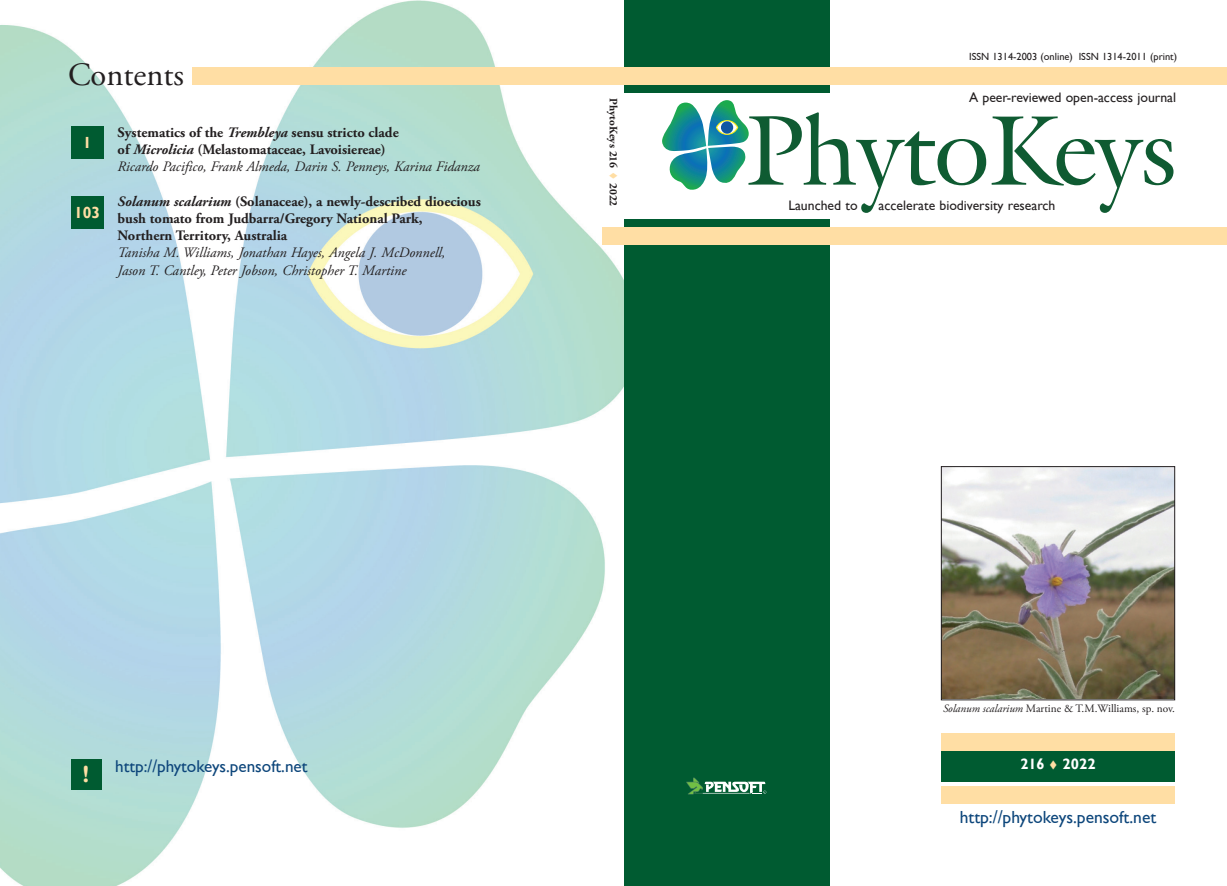
<style>
.page{position:relative;width:1227px;height:886px;background:#fff}
.page>*{position:absolute;margin:0;border:0;box-sizing:border-box;transform-origin:0 0}
.t1{font:32.5px "Adobe Garamond Pro";color:#231f20}
.t2{font:17.5px "Gill Sans";color:#0d467b}
.t3{font:17.12px "Gill Sans";color:#0d467b}
.t4{font:700 16.12px "Gill Sans";color:#ffdea4}
.t5{font:700 15px "Gill Sans";color:#fff}
.t6{font:700 14.38px/17.2px "Adobe Garamond Pro";color:#231f20}
.t7{font:italic 14.38px/17.2px "Adobe Garamond Pro";color:#231f20}
.t8{font:13.75px "Gill Sans";color:#231f20}
.t9{font:11.25px "Adobe Garamond Pro";color:#231f20}
.t10{font:700 11.25px "Adobe Garamond Pro";color:#231f20}
.t11{font:10.38px "Gill Sans";color:#231f20}
.s1{font-style:italic}
.s2{font-weight:400;font-style:italic}
.s3{color:#ffdea4}
.s4{font-weight:700;font-size:23.25px;color:#ffdea4}
</style>
<div class="page">
<img style="left:943px;top:468px;width:229px;height:230px">
<div style="left:941px;top:466px;width:233px;height:234px;border:1px solid #231f20"></div>
<img style="left:0;top:0;width:655px;height:886px">
<svg style="left:662px;top:100px;width:511px;height:113px"></svg>
<svg style="left:717px;top:121px;width:20px;height:13px"></svg>
<div style="left:721px;top:121px;width:12px;height:13px;background:#1056a3;border-radius:50%"></div>
<div style="left:624px;top:220px;width:206px;height:666px;background:#005b31"></div>
<div style="left:624px;top:0;width:206px;height:92px;background:#005b31"></div>
<div style="left:192px;top:67px;width:1034px;height:18px;background:#ffdea4"></div>
<div style="left:602px;top:227px;width:624px;height:17px;background:#ffdea4"></div>
<div style="left:941px;top:746px;width:233px;height:35px;background:#005b31"></div>
<div style="left:941px;top:733px;width:233px;height:18px;background:#ffdea4"></div>
<div style="left:941px;top:786px;width:233px;height:18px;background:#ffdea4"></div>
<div style="left:71px;top:126px;width:32px;height:33px;background:#005b31"></div>
<div style="left:71px;top:196px;width:32px;height:33px;background:#005b31"></div>
<svg style="left:686px;top:777px;width:80px;height:17px"></svg>
<div style="left:71px;top:759px;width:30px;height:30px;background:#005b31"></div>
<h1 class="t1" style="left:68px;top:55px;width:117px">Contents</h1>
<p class="t4" style="left:83px;top:133px;width:10px">1</p>
<p class="t6" style="left:118px;top:124px;width:364px">Systematics of the <span class="s1">Trembleya</span> sensu stricto clade<br>of <span class="s1">Microlicia</span> (Melastomataceae, Lavoisiereae)<br><span class="s2">Ricardo Pacifico, Frank Almeda, Darin S. Penneys, Karina Fidanza</span></p>
<p class="t6" style="left:118px;top:193px;width:365px"><span class="s1">Solanum scalarium</span> (Solanaceae), a newly-described dioecious bush tomato from Judbarra/Gregory National Park,<br>Northern Territory, Australia</p>
<p class="t7" style="left:118px;top:245px;width:329px">Tanisha M. Williams, Jonathan Hayes, Angela J. McDonnell,<br>Jason T. Cantley, Peter Jobson, Christopher T. Martine</p>
<p class="t4" style="left:74px;top:203px;width:28px">103</p>
<p class="t10" style="left:620px;top:98px;width:110px;rotate:90deg">PhytoKeys 216 <span class="s3">▼</span> 2022</p>
<p class="t3" style="left:83px;top:756px;width:226px"><span class="s4">!</span> http://phytokeys.pensoft.net</p>
<p class="t11" style="left:969px;top:51px;width:209px">ISSN 1314-2003 (online) ISSN 1314-2011 (print)</p>
<p class="t8" style="left:969px;top:89px;width:208px">A peer-reviewed open-access journal</p>
<p class="t8" style="left:788px;top:197px;width:71px">Launched to</p>
<p class="t8" style="left:878px;top:197px;width:178px">accelerate biodiversity research</p>
<p class="t9" style="left:942px;top:702px;width:233px"><span class="s1">Solanum scalarium</span> Martine &amp; T.M.Williams, sp. nov.</p>
<p class="t5" style="left:1020px;top:755px;width:77px">216 <span class="s3">▼</span> 2022</p>
<p class="t2" style="left:959px;top:807px;width:198px">http://phytokeys.pensoft.net</p>
</div>
